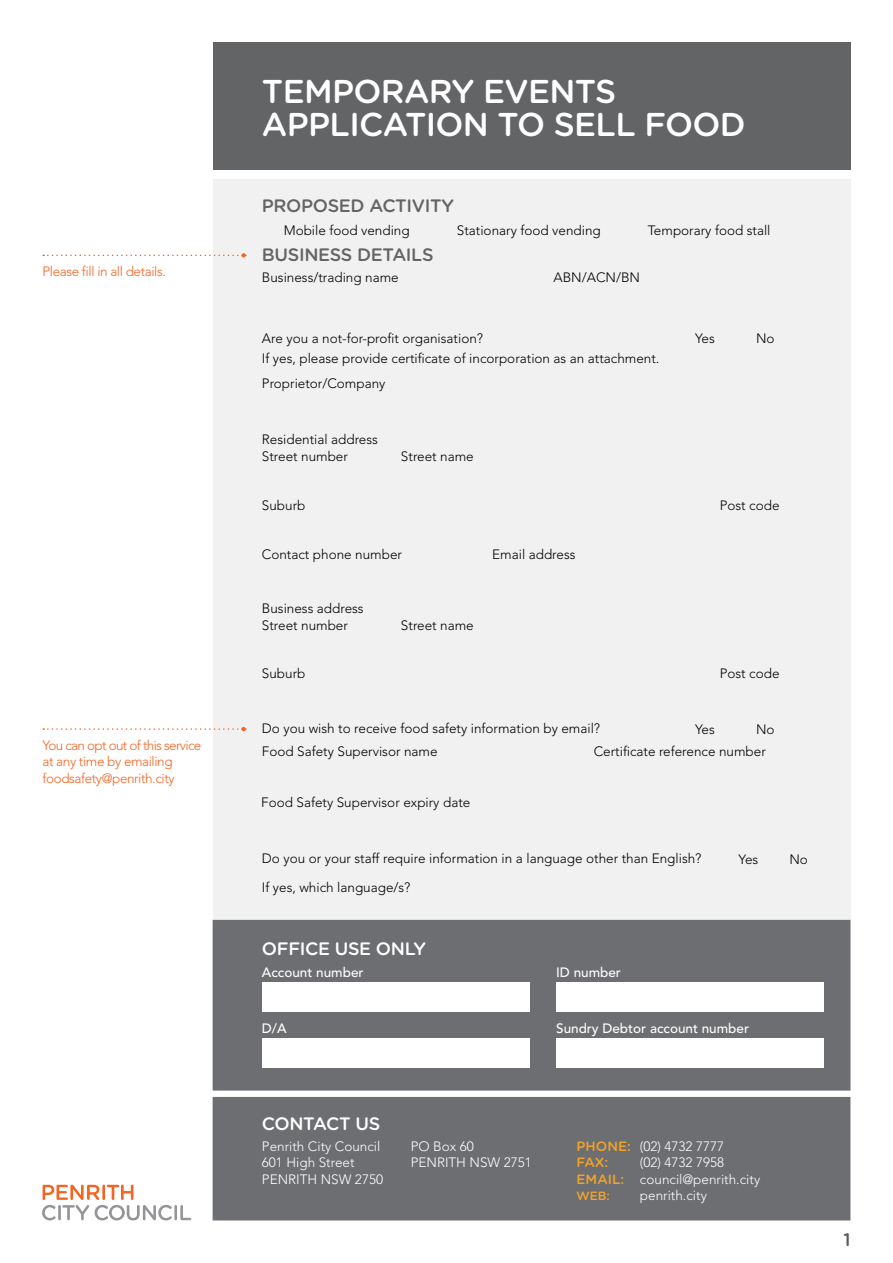
<style>
.page{position:relative;width:893px;height:1263px;background:#fff}
.page>*{position:absolute;margin:0;border:0;box-sizing:border-box;transform-origin:0 0}
.Document_Heading{font:500 33px/33px "Gotham Rounded";letter-spacing:-.02em;color:#fff}
.Section_Sub_Heading{font:500 18px "Gotham Rounded";letter-spacing:-.02em;color:#636466}
.Section_Sub_Heading-2{font:500 18px "Gotham Rounded";letter-spacing:-.02em;color:#fff}
.t1{font:500 18px "Gotham Rounded";color:#58595b}
.Section_Body_Text{font:300 13.5px "Avenir LT Std";color:#000}
.Section_Body_Text-2{font:300 13.5px "Avenir LT Std";color:#fff}
.Side_Bar_Body_Text{font:300 13.5px/16.5px "Avenir LT Std";letter-spacing:-.03em;color:#f26522}
.Section_Body_Text-3{font:500 13.5px "Avenir LT Std";color:#fff}
.Section_Sub_Heading-3{font:300 13.5px "Avenir LT Std";color:#fff}
.Section_Body_Text-4{font:500 13.5px "Gotham Rounded";color:#f2a42a}
.Section_Body_Text-5{font:500 12px "Gotham Rounded";color:#f2a42a}
.s1{font-family:"Gotham Rounded";font-weight:500;color:#f2a42a}
</style>
<div class="page">
<svg style="left:42px;top:1185px;width:149px;height:35px"></svg>
<div style="left:213px;top:43px;width:637px;height:127px;background:#636466"></div>
<div style="left:213px;top:179px;width:637px;height:911px;background:#f1f1f2"></div>
<div style="left:213px;top:920px;width:637px;height:170px;background:#6d6e71"></div>
<div style="left:213px;top:1097px;width:637px;height:123px;background:#6d6e71"></div>
<svg style="left:43px;top:253px;width:203px;height:4px"></svg>
<svg style="left:43px;top:727px;width:203px;height:4px"></svg>
<div style="left:262px;top:982px;width:267px;height:30px;background:#fff"></div>
<div style="left:556px;top:982px;width:267px;height:30px;background:#fff"></div>
<div style="left:262px;top:1038px;width:267px;height:30px;background:#fff"></div>
<div style="left:556px;top:1038px;width:267px;height:30px;background:#fff"></div>
<p class="Side_Bar_Body_Text" style="left:43px;top:263px;width:125px">Please fill in all details.</p>
<p class="Side_Bar_Body_Text" style="left:43px;top:737px;width:160px">You can opt out of this service at any time by emailing foodsafety@penrith.city</p>
<h1 class="Document_Heading" style="left:262px;top:73px;width:485px">TEMPORARY EVENTS<br>APPLICATION TO SELL FOOD</h1>
<h2 class="Section_Sub_Heading" style="left:262px;top:193px;width:193px">PROPOSED ACTIVITY</h2>
<p class="Section_Body_Text" style="left:284px;top:223px;width:128px">Mobile food vending</p>
<p class="Section_Body_Text" style="left:457px;top:223px;width:145px">Stationary food vending</p>
<p class="Section_Body_Text" style="left:648px;top:223px;width:124px">Temporary food stall</p>
<h2 class="Section_Sub_Heading" style="left:262px;top:242px;width:173px">BUSINESS DETAILS</h2>
<p class="Section_Body_Text" style="left:262px;top:269px;width:138px">Business/trading name</p>
<p class="Section_Body_Text" style="left:554px;top:269px;width:88px">ABN/ACN/BN</p>
<p class="Section_Body_Text" style="left:262px;top:330px;width:223px">Are you a not-for-profit organisation?</p>
<p class="Section_Body_Text" style="left:262px;top:351px;width:399px">If yes, please provide certificate of incorporation as an attachment.</p>
<p class="Section_Body_Text" style="left:262px;top:376px;width:125px">Proprietor/Company</p>
<p class="Section_Body_Text" style="left:695px;top:331px;width:21px">Yes</p>
<p class="Section_Body_Text" style="left:756px;top:331px;width:20px">No</p>
<p class="Section_Body_Text" style="left:262px;top:432px;width:118px">Residential address</p>
<p class="Section_Body_Text" style="left:262px;top:448px;width:88px">Street number</p>
<p class="Section_Body_Text" style="left:401px;top:448px;width:74px">Street name</p>
<p class="Section_Body_Text" style="left:262px;top:497px;width:45px">Suburb</p>
<p class="Section_Body_Text" style="left:720px;top:497px;width:61px">Post code</p>
<p class="Section_Body_Text" style="left:262px;top:546px;width:142px">Contact phone number</p>
<p class="Section_Body_Text" style="left:492px;top:546px;width:85px">Email address</p>
<p class="Section_Body_Text" style="left:262px;top:600px;width:103px">Business address</p>
<p class="Section_Body_Text" style="left:262px;top:617px;width:88px">Street number</p>
<p class="Section_Body_Text" style="left:401px;top:617px;width:74px">Street name</p>
<p class="Section_Body_Text" style="left:262px;top:666px;width:45px">Suburb</p>
<p class="Section_Body_Text" style="left:720px;top:666px;width:61px">Post code</p>
<p class="Section_Body_Text" style="left:262px;top:720px;width:340px">Do you wish to receive food safety information by email?</p>
<p class="Section_Body_Text" style="left:695px;top:721px;width:21px">Yes</p>
<p class="Section_Body_Text" style="left:756px;top:721px;width:20px">No</p>
<p class="Section_Body_Text" style="left:262px;top:743px;width:177px">Food Safety Supervisor name</p>
<p class="Section_Body_Text" style="left:594px;top:743px;width:174px">Certificate reference number</p>
<p class="Section_Body_Text" style="left:261px;top:794px;width:211px">Food Safety Supervisor expiry date</p>
<p class="Section_Body_Text" style="left:262px;top:850px;width:441px">Do you or your staff require information in a language other than English?</p>
<p class="Section_Body_Text" style="left:262px;top:879px;width:150px">If yes, which language/s?</p>
<h2 class="Section_Sub_Heading-2" style="left:262px;top:936px;width:165px">OFFICE USE ONLY</h2>
<p class="Section_Body_Text-3" style="left:262px;top:964px;width:103px">Account number</p>
<p class="Section_Body_Text-3" style="left:556px;top:964px;width:66px">ID number</p>
<p class="Section_Body_Text" style="left:739px;top:851px;width:21px">Yes</p>
<p class="Section_Body_Text" style="left:789px;top:851px;width:20px">No</p>
<p class="Section_Body_Text-3" style="left:262px;top:1020px;width:26px">D/A</p>
<p class="Section_Body_Text-3" style="left:556px;top:1020px;width:194px">Sundry Debtor account number</p>
<h2 class="Section_Sub_Heading-2" style="left:262px;top:1111px;width:120px">CONTACT US</h2>
<h2 class="Section_Sub_Heading-3" style="left:262px;top:1138px;width:120px">Penrith City Council</h2>
<h2 class="Section_Sub_Heading-3" style="left:411px;top:1138px;width:65px">PO Box 60</h2>
<h2 class="Section_Sub_Heading-3" style="left:577px;top:1138px;width:149px"><span class="s1">PHONE:</span> (02) 4732 7777</h2>
<p class="Section_Body_Text-2" style="left:262px;top:1155px;width:94px">601 High Street</p>
<p class="Section_Body_Text-2" style="left:411px;top:1155px;width:123px">PENRITH NSW 2751</p>
<p class="Section_Body_Text-4" style="left:577px;top:1153px;width:33px">FAX:</p>
<p class="Section_Body_Text-2" style="left:640px;top:1155px;width:86px">(02) 4732 7958</p>
<p class="Section_Body_Text-2" style="left:262px;top:1171px;width:123px">PENRITH NSW 2750</p>
<p class="Section_Body_Text-2" style="left:577px;top:1171px;width:185px"><span class="s1">EMAIL:</span> council@penrith.city</p>
<p class="Section_Body_Text-5" style="left:577px;top:1187px;width:35px">WEB:</p>
<p class="Section_Body_Text-2" style="left:640px;top:1188px;width:68px">penrith.city</p>
<h2 class="t1" style="left:843px;top:1226px;width:9px">1</h2>
</div>
